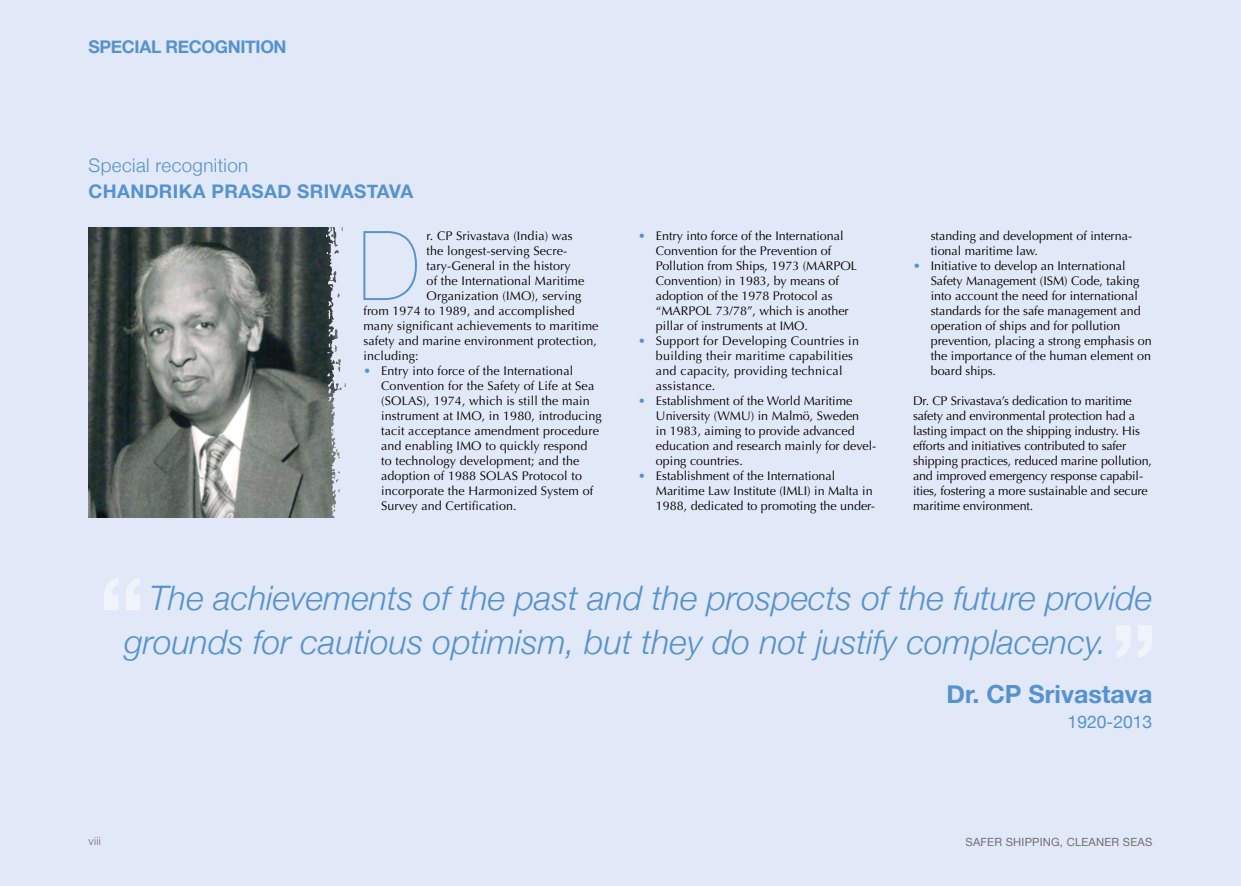
<style>
.page{position:relative;width:1241px;height:886px;background:#fff}
.page>*{position:absolute;margin:0;border:0;box-sizing:border-box;transform-origin:0 0}
.t1{font:200 96.5px "Helvetica Neue";color:#5592ce}
.t2{font:italic 300 33.75px/43.8px "Helvetica Neue";color:#5592ce}
.t3{font:700 25px "Helvetica Neue";color:#5592ce}
.t4{font:700 18.75px "Helvetica Neue";letter-spacing:.02em;color:#5592ce}
.t5{font:300 18.75px "Helvetica Neue";letter-spacing:.02em;color:#5592ce}
.t6{font:700 17.5px "Helvetica Neue";letter-spacing:-.02em;color:#5592ce}
.t7{font:17.5px "Helvetica Neue";color:#5592ce}
.t8{font:12.5px/15px "Optima";color:#000}
.t9{font:12.5px/15px "Optima";letter-spacing:.02em;color:#000}
.t10{font:11.25px "Helvetica Neue";letter-spacing:.02em;color:#706f6f}
.t11{font:300 11.25px "Helvetica Neue";color:#706f6f}
.s1{color:#5592ce}
</style>
<div class="page">
<div style="left:0;top:0;width:1240px;height:886px;background:#e1e8f7"></div>
<img style="left:89px;top:227px;width:238px;height:290px">
<svg style="left:327px;top:227px;width:19px;height:291px"></svg>
<svg style="left:328px;top:301px;width:4px;height:18px"></svg>
<svg style="left:327px;top:373px;width:6px;height:28px"></svg>
<svg style="left:326px;top:227px;width:9px;height:14px"></svg>
<svg style="left:327px;top:343px;width:3px;height:11px"></svg>
<svg style="left:104px;top:578px;width:36px;height:32px"></svg>
<svg style="left:1117px;top:625px;width:35px;height:32px"></svg>
<h3 class="t6" style="left:89px;top:33px;width:199px">SPECIAL RECOGNITION</h3>
<h3 class="t5" style="left:89px;top:150px;width:161px">Special recognition</h3>
<h3 class="t4" style="left:89px;top:177px;width:326px">CHANDRIKA PRASAD SRIVASTAVA</h3>
<h1 class="t1" style="left:358px;top:191px;width:64px">D</h1>
<p class="t8" style="left:426px;top:228px;width:148px">r. CP Srivastava (India) was</p>
<p class="t8" style="left:426px;top:243px;width:142px">the longest-serving Secre-</p>
<p class="t8" style="left:426px;top:258px;width:146px">tary-General in the history</p>
<p class="t8" style="left:426px;top:273px;width:159px">of the International Maritime</p>
<p class="t8" style="left:426px;top:288px;width:156px">Organization (IMO), serving</p>
<p class="t8" style="left:363px;top:303px;width:213px">from 1974 to 1989, and accomplished</p>
<p class="t8" style="left:363px;top:318px;width:236px">many significant achievements to maritime</p>
<p class="t8" style="left:363px;top:333px;width:235px">safety and marine environment protection,</p>
<p class="t8" style="left:363px;top:348px;width:57px">including:</p>
<p class="t8" style="left:381px;top:363px;width:222px;text-indent:-18px"><span class="s1">•</span> Entry into force of the International Convention for the Safety of Life at Sea (SOLAS), 1974, which is still the main instrument at IMO, in 1980, introducing tacit acceptance amendment procedure and enabling IMO to quickly respond<br>to technology development; and the adoption of 1988 SOLAS Protocol to incorporate the Harmonized System of Survey and Certification.</p>
<p class="t8" style="left:656px;top:228px;width:202px;text-indent:-18px"><span class="s1">•</span> Entry into force of the International Convention for the Prevention of Pollution from Ships, 1973 (MARPOL Convention) in 1983, by means of adoption of the 1978 Protocol as “MARPOL 73/78”, which is another pillar of instruments at IMO.</p>
<p class="t9" style="left:656px;top:333px;width:204px;text-indent:-18px"><span class="s1">•</span> Support for Developing Countries in building their maritime capabilities and capacity, providing technical assistance.</p>
<p class="t8" style="left:656px;top:393px;width:222px;text-indent:-18px"><span class="s1">•</span> Establishment of the World Maritime University (WMU) in Malmö, Sweden<br>in 1983, aiming to provide advanced education and research mainly for devel&shy;oping countries.</p>
<p class="t8" style="left:656px;top:468px;width:220px;text-indent:-18px"><span class="s1">•</span> Establishment of the International<br>Maritime Law Institute (IMLI) in Malta in<br>1988, dedicated to promoting the under-</p>
<p class="t8" style="left:930px;top:228px;width:203px">standing and development of interna&shy;tional maritime law.</p>
<p class="t8" style="left:930px;top:258px;width:222px;text-indent:-18px"><span class="s1">•</span> Initiative to develop an International Safety Management (ISM) Code, taking into account the need for international standards for the safe management and operation of ships and for pollution prevention, placing a strong emphasis on the importance of the human element on board ships.</p>
<p class="t8" style="left:912px;top:393px;width:240px">Dr. CP Srivastava’s dedication to maritime safety and environmental protection had a lasting impact on the shipping industry. His efforts and initiatives contributed to safer shipping practices, reduced marine pollution, and improved emergency response capabil&shy;ities, fostering a more sustainable and secure maritime environment.</p>
<h2 class="t2" style="left:124px;top:574px;width:1029px;text-indent:25px">The achievements of the past and the prospects of the future provide grounds for cautious optimism, but they do not justify complacency.</h2>
<h3 class="t3" style="left:946px;top:674px;width:207px">Dr. CP Srivastava</h3>
<h3 class="t7" style="left:1067px;top:709px;width:86px">1920-2013</h3>
<p class="t11" style="left:89px;top:832px;width:14px">viii</p>
<p class="t10" style="left:965px;top:834px;width:188px">SAFER SHIPPING, CLEANER SEAS</p>
</div>
